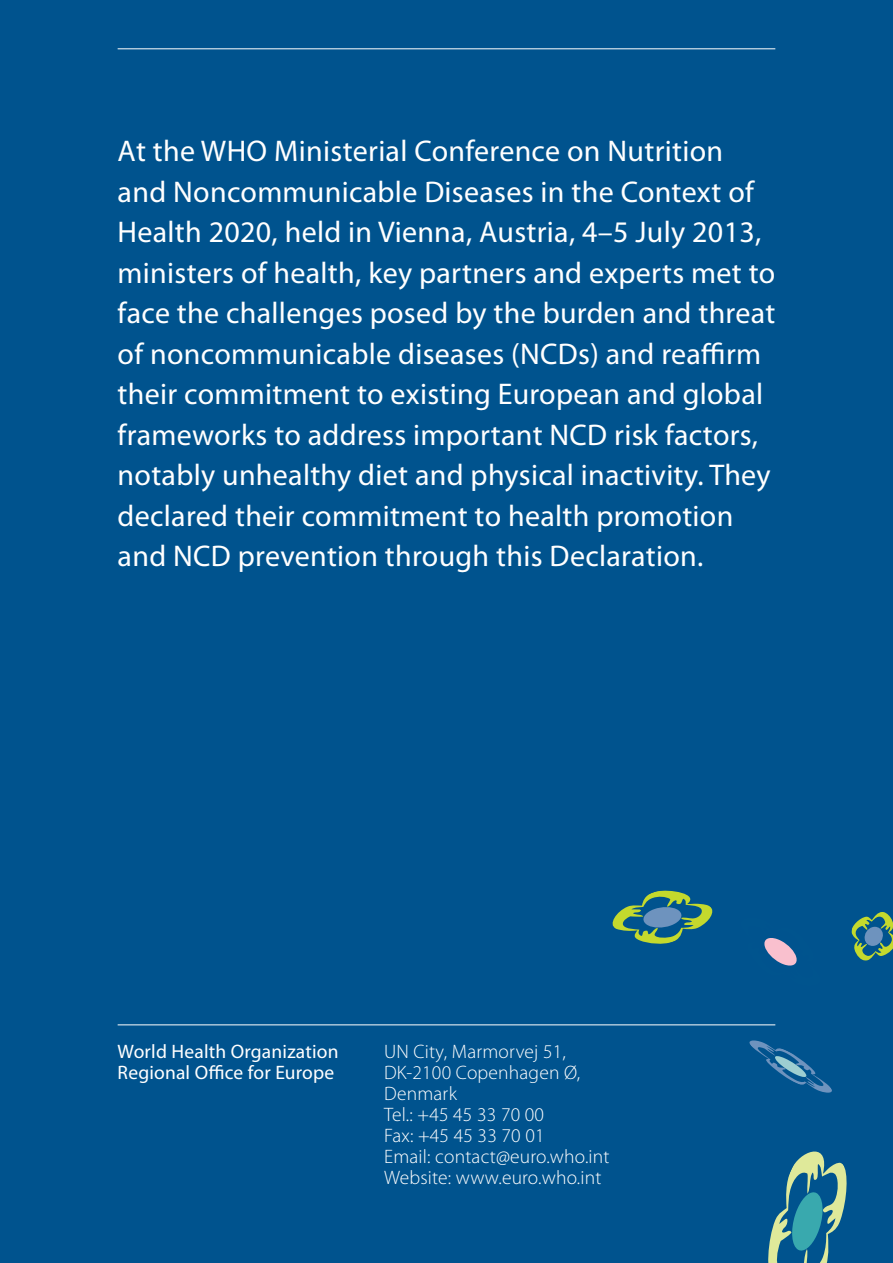
<style>
.page{position:relative;width:893px;height:1263px;background:#00538e}
.page>*{position:absolute;margin:0;border:0;box-sizing:border-box;transform-origin:0 0}
.t1{font:30px/40.5px "Myriad Pro";letter-spacing:.01em;color:#fff}
.t2{font:300 19.5px/21px "Myriad Pro";letter-spacing:.01em;color:#fff}
.t3{font:19.5px/21px "Myriad Pro";letter-spacing:.01em;color:#fff}
</style>
<div class="page">
<hr style="left:118px;top:1024px;width:657px;height:1px;background:#fff">
<hr style="left:118px;top:48px;width:657px;height:1px;background:#fff">
<svg style="left:612px;top:890px;width:101px;height:54px"></svg>
<svg style="left:851px;top:912px;width:42px;height:49px"></svg>
<svg style="left:768px;top:1151px;width:79px;height:112px"></svg>
<svg style="left:764px;top:938px;width:33px;height:28px"></svg>
<svg style="left:749px;top:1040px;width:83px;height:53px"></svg>
<p class="t1" style="left:118px;top:130px;width:659px">At the WHO Ministerial Conference on Nutrition and Noncommunicable Diseases in the Context of Health 2020, held in Vienna, Austria, 4–5 July 2013, ministers of health, key partners and experts met to face the challenges posed by the burden and threat of noncommunicable diseases (NCDs) and reaffirm their commitment to existing European and global frameworks to address important NCD risk factors, notably unhealthy diet and physical inactivity. They declared their commitment to health promotion and NCD prevention through this Declaration.</p>
<p class="t3" style="left:118px;top:1041px;width:222px">World Health Organization<br>Regional Office for Europe</p>
<p class="t2" style="left:384px;top:1041px;width:227px">UN City, Marmorvej 51,<br>DK-2100 Copenhagen Ø,<br>Denmark<br>Tel.: +45 45 33 70 00<br>Fax: +45 45 33 70 01<br>Email: contact@euro.who.int<br>Website: www.euro.who.int</p>
</div>
